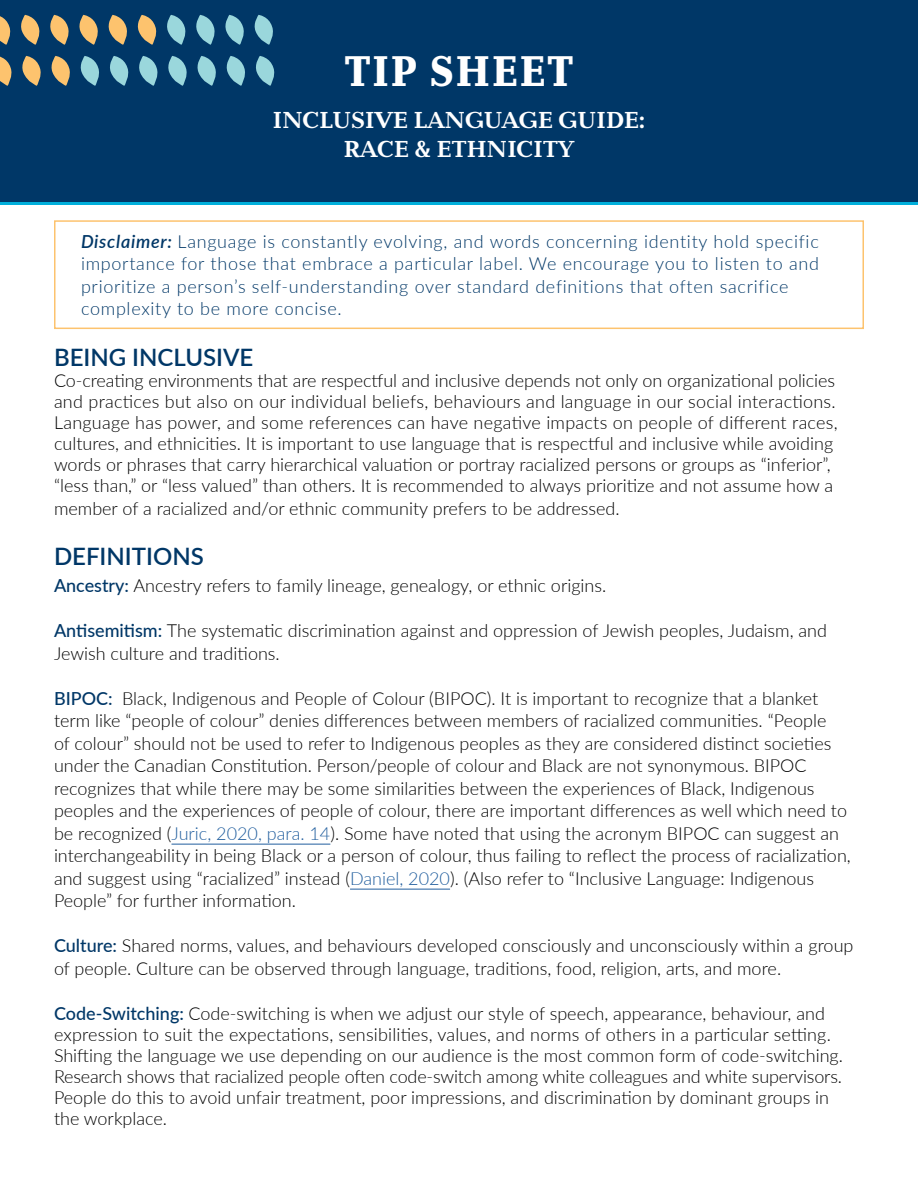
<style>
.page{position:relative;width:918px;height:1188px;background:#fff}
.page>*{position:absolute;margin:0;border:0;box-sizing:border-box;transform-origin:0 0}
.t1{font:800 44.55px "Baltica";letter-spacing:.05em;color:#fff;scale:.91 1}
.t2{font:700 24px/28.8px "Baltica";letter-spacing:.01em;color:#fff;text-align:center}
.t3{font:600 24px "Lato";color:#003767}
.t4{font:300 18px/22.5px "Lato";color:#000}
.t5{font:300 18px/22.5px "Lato";letter-spacing:.04em;color:#003767}
.s1{font-weight:600;font-style:italic}
.s2{font-weight:500;color:#003767}
.s3{color:#215e9e}
</style>
<div class="page">
<div style="left:0;top:0;width:918px;height:202px;background:#003767"></div>
<svg style="left:0;top:16px;width:11px;height:29px"></svg>
<svg style="left:21px;top:15px;width:19px;height:30px"></svg>
<svg style="left:50px;top:15px;width:19px;height:30px"></svg>
<svg style="left:79px;top:15px;width:19px;height:30px"></svg>
<svg style="left:108px;top:15px;width:19px;height:30px"></svg>
<svg style="left:137px;top:15px;width:20px;height:30px"></svg>
<svg style="left:167px;top:15px;width:19px;height:30px"></svg>
<svg style="left:196px;top:15px;width:19px;height:30px"></svg>
<svg style="left:225px;top:15px;width:19px;height:30px"></svg>
<svg style="left:254px;top:15px;width:19px;height:30px"></svg>
<svg style="left:0;top:56px;width:12px;height:30px"></svg>
<svg style="left:22px;top:56px;width:19px;height:30px"></svg>
<svg style="left:51px;top:56px;width:19px;height:30px"></svg>
<svg style="left:80px;top:56px;width:19px;height:30px"></svg>
<svg style="left:110px;top:56px;width:19px;height:30px"></svg>
<svg style="left:139px;top:56px;width:19px;height:30px"></svg>
<svg style="left:168px;top:56px;width:19px;height:30px"></svg>
<svg style="left:197px;top:56px;width:19px;height:30px"></svg>
<svg style="left:226px;top:56px;width:19px;height:30px"></svg>
<svg style="left:256px;top:56px;width:19px;height:30px"></svg>
<hr style="left:0;top:202px;width:918px;height:3px;background:#00afdb">
<hr style="left:172px;top:844px;width:158px;height:1px;background:#215e9e">
<hr style="left:350px;top:889px;width:100px;height:1px;background:#215e9e">
<div style="left:54px;top:220px;width:810px;height:109px;border:2px solid #fdc36e"></div>
<h1 class="t1" style="left:345px;top:43px;width:253px">TIP SHEET</h1>
<h1 class="t2" style="left:273px;top:107px;width:374px">INCLUSIVE LANGUAGE GUIDE:<br>RACE &amp; ETHNICITY</h1>
<p class="t5" style="left:81px;top:229px;width:740px"><span class="s1">Disclaimer:</span> Language is constantly evolving, and words concerning identity hold specific importance for those that embrace a particular label. We encourage you to listen to and prioritize a person’s self-understanding over standard definitions that often sacrifice complexity to be more concise.</p>
<h2 class="t3" style="left:54px;top:340px;width:201px">BEING INCLUSIVE</h2>
<p class="t4" style="left:54px;top:370px;width:785px;line-height:21.3px">Co-creating environments that are respectful and inclusive depends not only on organizational policies and practices but also on our individual beliefs, behaviours and language in our social interactions.<br>Language has power, and some references can have negative impacts on people of different races, cultures, and ethnicities. It is important to use language that is respectful and inclusive while avoiding words or phrases that carry hierarchical valuation or portray racialized persons or groups as “inferior”, “less than,” or “less valued” than others. It is recommended to always prioritize and not assume how a member of a racialized and/or ethnic community prefers to be addressed.</p>
<h2 class="t3" style="left:54px;top:539px;width:151px">DEFINITIONS</h2>
<p class="t4" style="left:54px;top:574px;width:554px"><span class="s2">Ancestry:</span> Ancestry refers to family lineage, genealogy, or ethnic origins.</p>
<p class="t4" style="left:54px;top:619px;width:775px"><span class="s2">Antisemitism:</span> The systematic discrimination against and oppression of Jewish peoples, Judaism, and<br>Jewish culture and traditions.</p>
<p class="t4" style="left:54px;top:686px;width:798px"><span class="s2">BIPOC:</span> Black, Indigenous and People of Colour (BIPOC). It is important to recognize that a blanket term like “people of colour” denies differences between members of racialized communities. “People<br>of colour” should not be used to refer to Indigenous peoples as they are considered distinct societies under the Canadian Constitution. Person/people of colour and Black are not synonymous. BIPOC recognizes that while there may be some similarities between the experiences of Black, Indigenous peoples and the experiences of people of colour, there are important differences as well which need to be recognized (<span class="s3">Juric, 2020, para. 14</span>). Some have noted that using the acronym BIPOC can suggest an interchangeability in being Black or a person of colour, thus failing to reflect the process of racialization, and suggest using “racialized” instead (<span class="s3">Daniel, 2020</span>). (Also refer to “Inclusive Language: Indigenous People” for further information.</p>
<p class="t4" style="left:54px;top:934px;width:801px"><span class="s2">Culture:</span> Shared norms, values, and behaviours developed consciously and unconsciously within a group of people. Culture can be observed through language, traditions, food, religion, arts, and more.</p>
<p class="t4" style="left:54px;top:1002px;width:790px;line-height:21px"><span class="s2">Code-Switching:</span> Code-switching is when we adjust our style of speech, appearance, behaviour, and expression to suit the expectations, sensibilities, values, and norms of others in a particular setting.<br>Shifting the language we use depending on our audience is the most common form of code-switching.<br>Research shows that racialized people often code-switch among white colleagues and white supervisors.<br>People do this to avoid unfair treatment, poor impressions, and discrimination by dominant groups in the workplace.</p>
</div>
